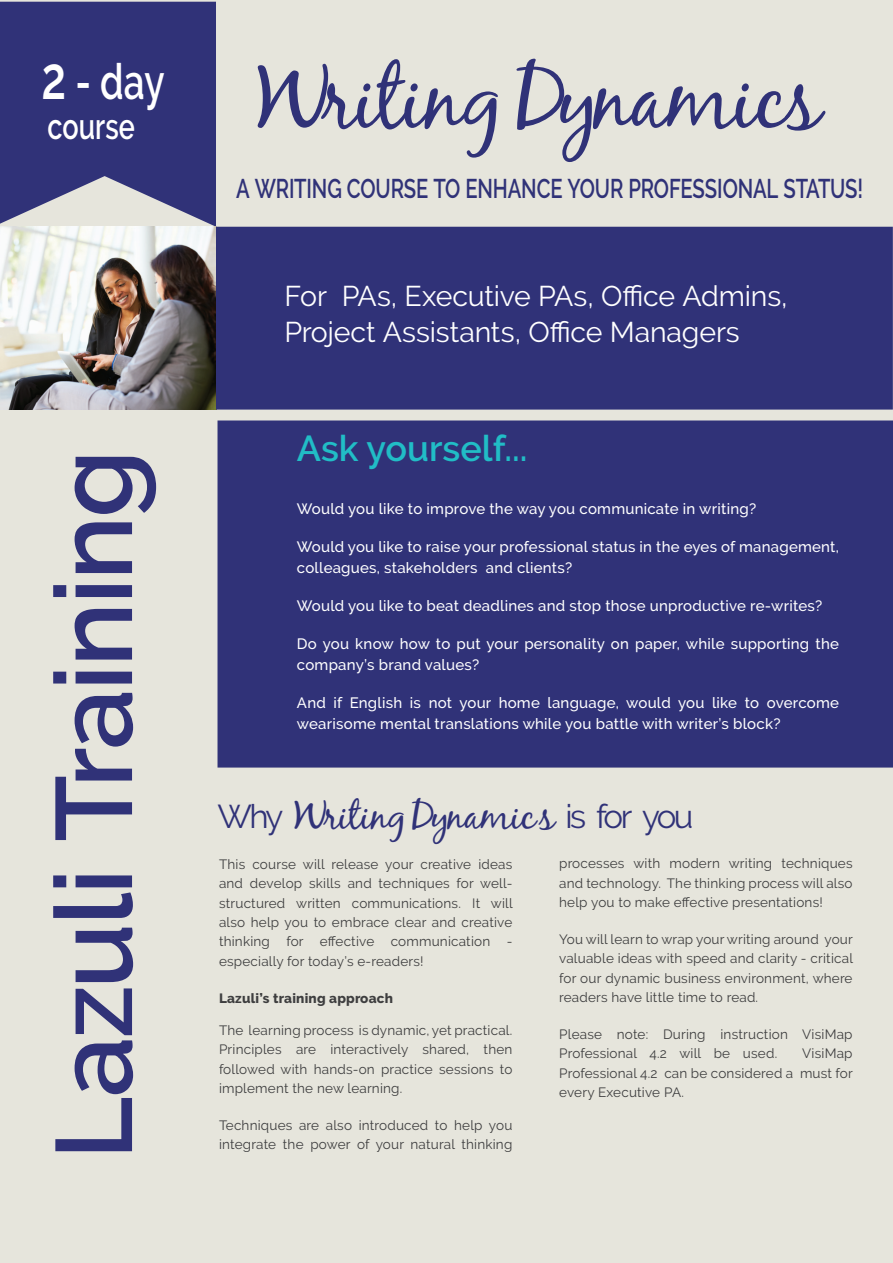
<style>
.page{position:relative;width:893px;height:1263px;background:#e6e5dc}
.page>*{position:absolute;margin:0;border:0;box-sizing:border-box;transform-origin:0 0}
.t1{font:600 108px "Raleway";letter-spacing:-.02em;color:#303278}
.t2{font:87px "Black Jack";letter-spacing:-.015em;color:#303278}
.t3{font:600 49.5px "Raleway";color:#fff;scale:.75 1}
.t4{font:39px "Black Jack";letter-spacing:-.01em;color:#303278}
.t5{font:600 36px "Raleway";color:#21bdc6}
.t6{font:600 36px "Raleway";color:#fff;scale:.75 1}
.t7{font:28.5px/36px "Raleway";letter-spacing:-.005em;color:#fff}
.t8{font:600 27px "Raleway";letter-spacing:-.005em;color:#303278;scale:.75 1}
.t9{font:500 15px/21px "Raleway";letter-spacing:.015em;color:#fff}
.t10{font:13.5px/19.5px "Raleway";letter-spacing:.015em;color:#3e3e3f;text-align:justify}
.t11{font:800 13.5px "Raleway";letter-spacing:.015em;color:#3e3e3f}
.s1{font-size:60px}
.s2{font-family:"Raleway";font-size:33px}
</style>
<div class="page">
<svg style="left:0;top:2px;width:216px;height:225px;background:#454783"></svg>
<svg style="left:216px;top:226px;width:677px;height:1px"></svg>
<img style="left:0;top:227px;width:216px;height:183px">
<div style="left:217px;top:227px;width:675px;height:182px;background:#303278"></div>
<div style="left:216px;top:227px;width:677px;height:183px;border:2px solid #303278"></div>
<div style="left:218px;top:420px;width:675px;height:347px;background:#303278"></div>
<h3 class="t3" style="left:42px;top:53px;width:166px"><span class="s1">2</span> - DAY</h3>
<h3 class="t6" style="left:48px;top:106px;width:118px">COURSE</h3>
<h1 class="t1" style="left:32px;top:1160px;width:712px;rotate:-90deg">LAZULI TRAINING</h1>
<h2 class="t2" style="left:256px;top:45px;width:566px">Writing Dynamics</h2>
<h3 class="t8" style="left:236px;top:173px;width:838px">A WRITING COURSE TO ENHANCE YOUR PROFESSIONAL STATUS!</h3>
<h3 class="t7" style="left:284px;top:278px;width:505px">For PAs, Executive PAs, Office Admins,<br>Project Assistants, Office Managers</h3>
<h3 class="t5" style="left:297px;top:428px;width:232px">ASK YOURSELF...</h3>
<p class="t9" style="left:297px;top:498px;width:461px">Would you like to improve the way you communicate in writing?</p>
<p class="t9" style="left:297px;top:536px;width:543px">Would you like to raise your professional status in the eyes of management, colleagues, stakeholders and clients?</p>
<p class="t9" style="left:297px;top:595px;width:527px">Would you like to beat deadlines and stop those unproductive re-writes?</p>
<p class="t9" style="left:297px;top:633px;width:544px">Do you know how to put your personality on paper, while supporting the company’s brand values?</p>
<p class="t9" style="left:297px;top:692px;width:543px">And if English is not your home language, would you like to overcome wearisome mental translations while you battle with writer’s block?</p>
<h3 class="t4" style="left:218px;top:792px;width:477px"><span class="s2">Why</span> Writing Dynamic s <span class="s2">is for you</span></h3>
<p class="t10" style="left:219px;top:854px;width:295px">This course will release your creative ideas and develop skills and techniques for well&shy;structured written communications. It will also help you to embrace clear and creative thinking for effective communication - especially for today’s e-readers!</p>
<p class="t11" style="left:219px;top:990px;width:175px">Lazuli’s training approach</p>
<p class="t10" style="left:219px;top:1020px;width:295px">The learning process is dynamic, yet practical.<br>Principles are interactively shared, then followed with hands-on practice sessions to implement the new learning.</p>
<p class="t10" style="left:219px;top:1115px;width:295px">Techniques are also introduced to help you integrate the power of your natural thinking</p>
<p class="t10" style="left:559px;top:854px;width:295px">processes with modern writing techniques and technology. The thinking process will also help you to make effective presentations!</p>
<p class="t10" style="left:559px;top:929px;width:295px">You will learn to wrap your writing around your valuable ideas with speed and clarity - critical for our dynamic business environment, where readers have little time to read.</p>
<p class="t10" style="left:559px;top:1024px;width:295px">Please note: During instruction VisiMap<br>Professional 4.2 will be used.</p>
<p class="t10" style="left:559px;top:1044px;width:295px;text-indent:243px">VisiMap Professional 4.2 can be considered a must for every Executive PA.</p>
</div>
